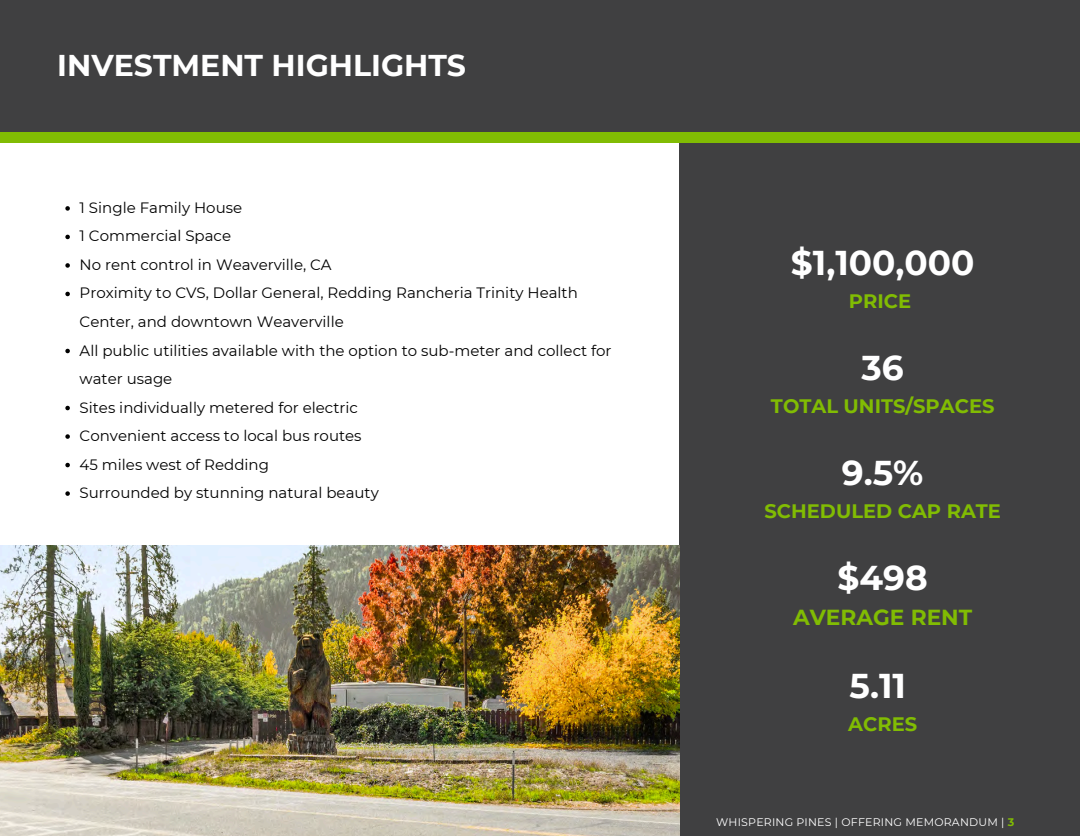
<style>
.page{position:relative;width:1080px;height:836px;background:#fff}
.page>*{position:absolute;margin:0;border:0;box-sizing:border-box;transform-origin:0 0}
.t1{font:700 34.3px "Montserrat";color:#fff}
.t2{font:700 30px "Montserrat";color:#fff}
.t3{font:700 21.7px "Montserrat";color:#81bc03}
.t4{font:700 19.5px "Montserrat";color:#81bc03}
.t5{font:15px/28.5px "Montserrat";color:#000}
.t6{font:11px "Montserrat";letter-spacing:.02em;color:#fff}
.s1{font-weight:700;color:#81bc03}
</style>
<div class="page">
<div style="left:0;top:0;width:1080px;height:132px;background:#404041"></div>
<div style="left:0;top:132px;width:1080px;height:11px;background:#81bc03"></div>
<div style="left:679px;top:143px;width:401px;height:692px;background:#404041"></div>
<img style="left:0;top:546px;width:680px;height:289px">
<svg style="left:65px;top:206px;width:5px;height:5px"></svg>
<svg style="left:65px;top:235px;width:5px;height:4px"></svg>
<svg style="left:65px;top:263px;width:5px;height:5px"></svg>
<svg style="left:65px;top:292px;width:5px;height:4px"></svg>
<svg style="left:65px;top:349px;width:5px;height:4px"></svg>
<svg style="left:65px;top:406px;width:5px;height:4px"></svg>
<svg style="left:65px;top:434px;width:5px;height:5px"></svg>
<svg style="left:65px;top:463px;width:5px;height:4px"></svg>
<svg style="left:65px;top:491px;width:5px;height:5px"></svg>
<p class="t2" style="left:57px;top:47px;width:410px">INVESTMENT HIGHLIGHTS</p>
<p class="t5" style="left:80px;top:193px;width:164px">1 Single Family House</p>
<p class="t5" style="left:80px;top:222px;width:153px">1 Commercial Space</p>
<p class="t5" style="left:80px;top:250px;width:254px">No rent control in Weaverville, CA</p>
<p class="t5" style="left:80px;top:279px;width:500px">Proximity to CVS, Dollar General, Redding Rancheria Trinity Health<br>Center, and downtown Weaverville</p>
<p class="t5" style="left:80px;top:336px;width:534px">All public utilities available with the option to sub-meter and collect for water usage</p>
<p class="t5" style="left:80px;top:393px;width:280px">Sites individually metered for electric</p>
<p class="t5" style="left:80px;top:421px;width:284px">Convenient access to local bus routes</p>
<p class="t5" style="left:80px;top:450px;width:191px">45 miles west of Redding</p>
<p class="t5" style="left:80px;top:478px;width:301px">Surrounded by stunning natural beauty</p>
<h1 class="t1" style="left:791px;top:242px;width:185px">$1,100,000</h1>
<h3 class="t4" style="left:849px;top:289px;width:64px">PRICE</h3>
<h1 class="t1" style="left:862px;top:347px;width:44px">36</h1>
<h3 class="t4" style="left:771px;top:394px;width:225px">TOTAL UNITS/SPACES</h3>
<h1 class="t1" style="left:842px;top:452px;width:83px">9.5%</h1>
<h3 class="t4" style="left:764px;top:499px;width:238px">SCHEDULED CAP RATE</h3>
<h1 class="t1" style="left:838px;top:557px;width:92px">$498</h1>
<h3 class="t3" style="left:793px;top:603px;width:181px">AVERAGE RENT</h3>
<h1 class="t1" style="left:850px;top:665px;width:58px">5.11</h1>
<h3 class="t4" style="left:848px;top:712px;width:70px">ACRES</h3>
<p class="t6" style="left:716px;top:814px;width:300px">WHISPERING PINES | OFFERING MEMORANDUM | <span class="s1">3</span></p>
</div>
